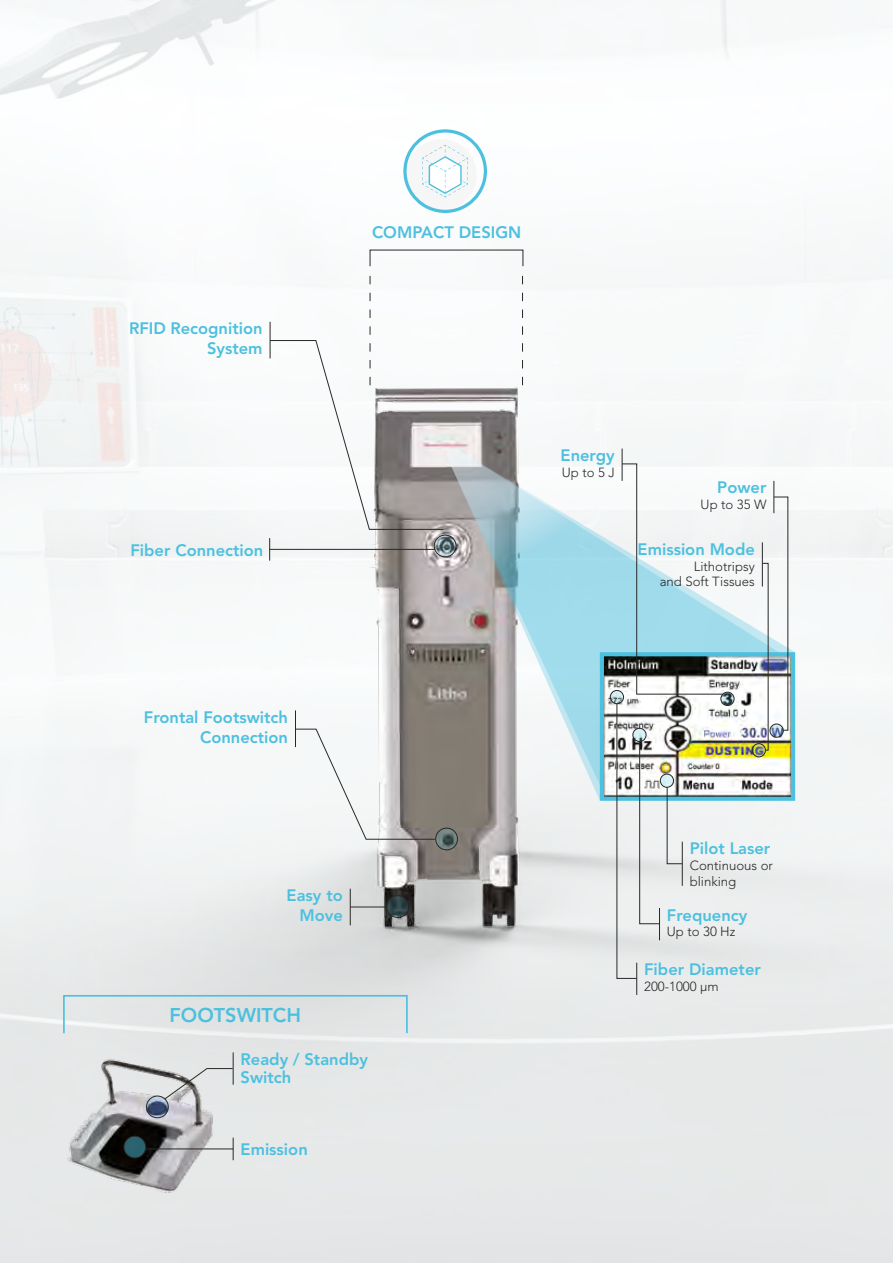
<style>
.page{position:relative;width:893px;height:1263px;background:#fff}
.page>*{position:absolute;margin:0;border:0;box-sizing:border-box;transform-origin:0 0}
.t1{font:800 19.8px "Avenir LT Std";color:#4cc0df}
.t2{font:800 16.5px/19.8px "Avenir LT Std";color:#4cc0df;text-align:right}
.t3{font:300 13.2px/15.9px "Avenir LT Std";color:#282827}
</style>
<div class="page">
<img style="left:0;top:0;width:893px;height:1244px">
<svg style="left:386px;top:895px;width:23px;height:23px"></svg>
<hr style="left:295px;top:710px;width:1px;height:37px;background:#282827">
<hr style="left:350px;top:889px;width:1px;height:36px;background:#282827">
<svg style="left:295px;top:728px;width:163px;height:123px"></svg>
<hr style="left:350px;top:906px;width:36px;height:1px;background:#282827">
<svg style="left:522px;top:276px;width:1px;height:109px"></svg>
<img style="left:63px;top:1053px;width:154px;height:146px">
<hr style="left:146px;top:1148px;width:87px;height:1px;background:#282827">
<hr style="left:233px;top:1052px;width:1px;height:33px;background:#282827">
<svg style="left:123px;top:1135px;width:24px;height:24px"></svg>
<svg style="left:146px;top:1068px;width:88px;height:50px"></svg>
<svg style="left:269px;top:276px;width:188px;height:285px"></svg>
<hr style="left:270px;top:549px;width:165px;height:1px;background:#282827">
<div style="left:63px;top:995px;width:345px;height:39px;border:2px solid #4cc0df"></div>
<svg style="left:447px;top:448px;width:348px;height:353px"></svg>
<svg style="left:447px;top:448px;width:332px;height:337px"></svg>
<div style="left:406px;top:139px;width:71px;height:71px;background:#f6f6f6;border-radius:50%"></div>
<div style="left:403px;top:129px;width:84px;height:84px;border:3px solid #4cc0df;border-radius:50%"></div>
<svg style="left:422px;top:145px;width:46px;height:52px"></svg>
<hr style="left:636px;top:963px;width:1px;height:32px;background:#282827">
<hr style="left:622px;top:449px;width:1px;height:32px;background:#282827">
<svg style="left:598px;top:463px;width:199px;height:516px"></svg>
<hr style="left:636px;top:694px;width:87px;height:1px;background:#282827">
<svg style="left:233px;top:1138px;width:1px;height:22px"></svg>
<p class="t2" style="left:129px;top:319px;width:135px">RFID Recognition<br>System</p>
<p class="t2" style="left:130px;top:540px;width:134px">Fiber Connection</p>
<p class="t2" style="left:372px;top:223px;width:151px">COMPACT DESIGN</p>
<p class="t2" style="left:561px;top:445px;width:56px">Energy</p>
<p class="t3" style="left:562px;top:464px;width:54px">Up to 5 J</p>
<p class="t2" style="left:717px;top:477px;width:51px">Power</p>
<p class="t3" style="left:701px;top:496px;width:67px">Up to 35 W</p>
<p class="t2" style="left:638px;top:539px;width:119px">Emission Mode</p>
<p class="t3" style="left:660px;top:558px;width:97px;text-align:right">Lithotripsy<br>and Soft Tissues</p>
<p class="t2" style="left:144px;top:707px;width:146px">Frontal Footswitch<br>Connection</p>
<p class="t2" style="left:287px;top:885px;width:58px">Easy to<br>Move</p>
<p class="t1" style="left:170px;top:1003px;width:133px">FOOTSWITCH</p>
<p class="t2" style="left:241px;top:1050px;width:129px;line-height:18.1px;text-align:left">Ready / Standby<br>Switch</p>
<p class="t2" style="left:241px;top:1139px;width:69px">Emission</p>
<p class="t2" style="left:690px;top:838px;width:82px">Pilot Laser</p>
<p class="t3" style="left:690px;top:857px;width:85px">Continuous or blinking</p>
<p class="t2" style="left:667px;top:905px;width:82px">Frequency</p>
<p class="t3" style="left:667px;top:924px;width:70px">Up to 30 Hz</p>
<p class="t2" style="left:644px;top:959px;width:118px">Fiber Diameter</p>
<p class="t3" style="left:644px;top:978px;width:76px">200-1000 µm</p>
</div>
